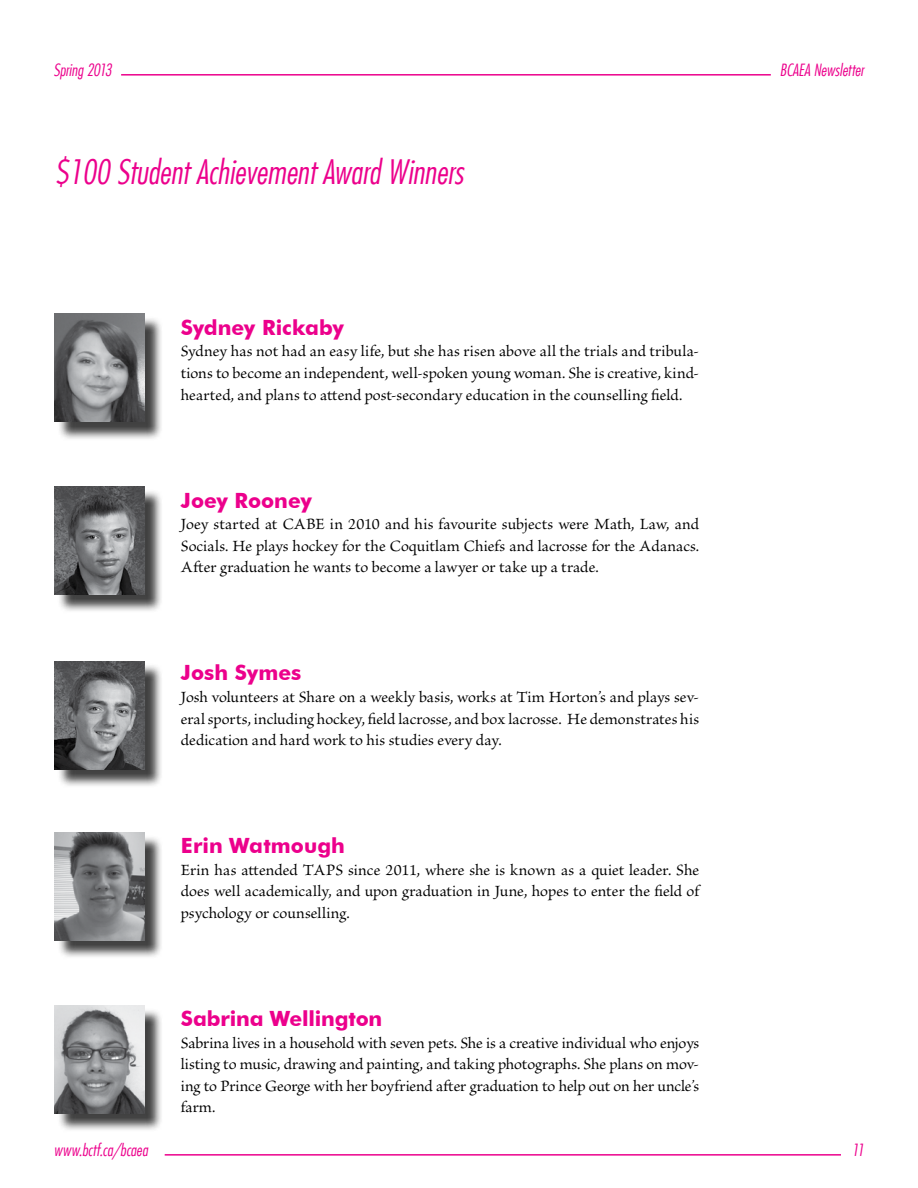
<style>
.page{position:relative;width:918px;height:1188px;background:#fff}
.page>*{position:absolute;margin:0;border:0;box-sizing:border-box;transform-origin:0 0}
.t1{font:italic 300 condensed 33px "Futura";color:#ec008c}
.t2{font:700 21px "Futura BT";color:#ec008c}
.t3{font:16.5px/21.6px "Brioso Pro";color:#000;text-align:justify}
.t4{font:italic 300 condensed 16.5px "Futura";color:#ec008c}
</style>
<div class="page">
<hr style="left:165px;top:1154px;width:676px;height:2px;background:#ec008c">
<hr style="left:121px;top:74px;width:650px;height:2px;background:#ec008c">
<div style="left:57px;top:316px;width:106px;height:125px;background:#000;opacity:.75"></div>
<img style="left:55px;top:314px;width:90px;height:108px">
<div style="left:57px;top:663px;width:106px;height:125px;background:#000;opacity:.75"></div>
<img style="left:55px;top:661px;width:90px;height:108px">
<div style="left:57px;top:835px;width:106px;height:125px;background:#000;opacity:.75"></div>
<img style="left:55px;top:833px;width:90px;height:108px">
<div style="left:57px;top:1008px;width:106px;height:125px;background:#000;opacity:.75"></div>
<img style="left:55px;top:1006px;width:90px;height:108px">
<div style="left:57px;top:489px;width:106px;height:125px;background:#000;opacity:.75"></div>
<img style="left:55px;top:487px;width:90px;height:108px">
<p class="t4" style="left:53px;top:60px;width:60px">Spring 2013</p>
<p class="t4" style="left:780px;top:60px;width:86px">BCAEA Newsletter</p>
<h1 class="t1" style="left:55px;top:152px;width:410px">$100 Student Achievement Award Winners</h1>
<p class="t2" style="left:181px;top:315px;width:165px">Sydney Rickaby</p>
<p class="t3" style="left:181px;top:341px;width:520px">Sydney has not had an easy life, but she has risen above all the trials and tribula&shy;tions to become an independent, well-spoken young woman. She is creative, kind&shy;hearted, and plans to attend post-secondary education in the counselling field.</p>
<p class="t2" style="left:181px;top:487px;width:133px">Joey Rooney</p>
<p class="t3" style="left:181px;top:514px;width:520px">Joey started at CABE in 2010 and his favourite subjects were Math, Law, and Socials. He plays hockey for the Coquitlam Chiefs and lacrosse for the Adanacs.<br>After graduation he wants to become a lawyer or take up a trade.</p>
<p class="t2" style="left:181px;top:660px;width:122px">Josh Symes</p>
<p class="t3" style="left:181px;top:687px;width:520px">Josh volunteers at Share on a weekly basis, works at Tim Horton’s and plays sev&shy;eral sports, including hockey, field lacrosse, and box lacrosse. He demonstrates his dedication and hard work to his studies every day.</p>
<p class="t2" style="left:181px;top:833px;width:166px">Erin Watmough</p>
<p class="t3" style="left:181px;top:860px;width:520px">Erin has attended TAPS since 2011, where she is known as a quiet leader. She does well academically, and upon graduation in June, hopes to enter the field of psychology or counselling.</p>
<p class="t2" style="left:181px;top:1006px;width:203px">Sabrina Wellington</p>
<p class="t3" style="left:181px;top:1033px;width:520px">Sabrina lives in a household with seven pets. She is a creative individual who enjoys listing to music, drawing and painting, and taking photographs. She plans on mov&shy;ing to Prince George with her boyfriend after graduation to help out on her uncle’s farm.</p>
<p class="t4" style="left:54px;top:1140px;width:95px">www.bctf.ca/bcaea</p>
<p class="t4" style="left:852px;top:1140px;width:14px">11</p>
</div>
